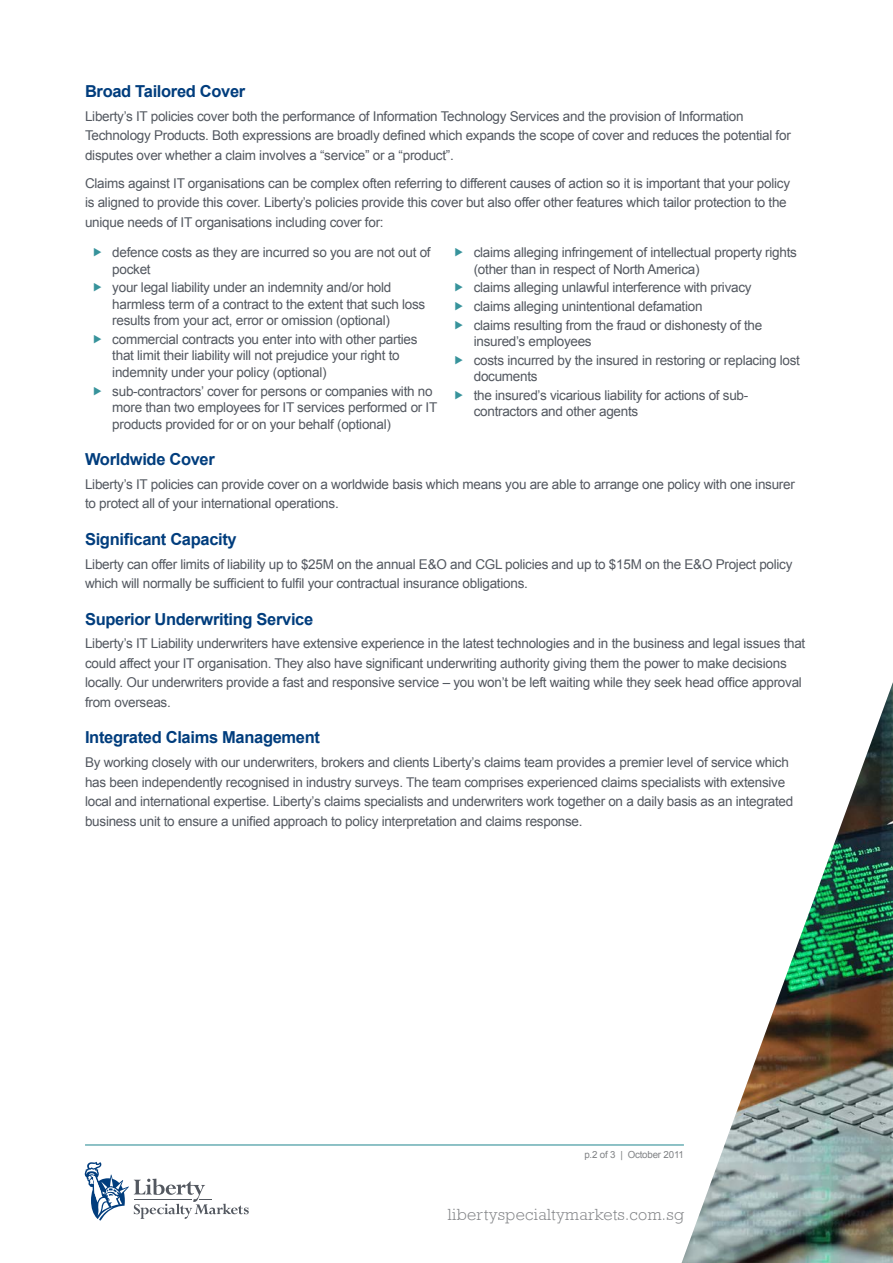
<style>
.page{position:relative;width:893px;height:1263px;background:#fff}
.page>*{position:absolute;margin:0;border:0;box-sizing:border-box;transform-origin:0 0}
.SUB_HEAD_02{font:700 16.5px "Arial";letter-spacing:-.02em;color:#013d7d}
.t1{font:300 16.5px "Rockwell Std";letter-spacing:.02em;color:#808285}
.BODY{font:13.5px/19.5px "Arial";letter-spacing:-.02em;color:#535860}
.t2{font:9.75px "Arial";letter-spacing:-.02em;color:#808285}
</style>
<div class="page">
<hr style="left:85px;top:1144px;width:599px;height:1px;background:#37939b">
<svg style="left:85px;top:1162px;width:164px;height:58px"></svg>
<img style="left:682px;top:682px;width:211px;height:581px">
<p class="SUB_HEAD_02" style="left:85px;top:80px;width:162px">Broad Tailored Cover</p>
<p class="BODY" style="left:85px;top:106px;width:707px">Liberty’s IT policies cover both the performance of Information Technology Services and the provision of Information<br>Technology Products. Both expressions are broadly defined which expands the scope of cover and reduces the potential for disputes over whether a claim involves a “service” or a “product”.</p>
<p class="BODY" style="left:85px;top:173px;width:707px">Claims against IT organisations can be complex often referring to different causes of action so it is important that your policy is aligned to provide this cover. Liberty’s policies provide this cover but also offer other features which tailor protection to the unique needs of IT organisations including cover for:</p>
<p class="BODY" style="left:112px;top:244px;width:320px;line-height:16.5px">defence costs as they are incurred so you are not out of pocket</p>
<p class="BODY" style="left:112px;top:279px;width:315px;line-height:16.5px">your legal liability under an indemnity and/or hold harmless term of a contract to the extent that such loss results from your act, error or omission (optional)</p>
<p class="BODY" style="left:112px;top:331px;width:307px;line-height:16.5px">commercial contracts you enter into with other parties that limit their liability will not prejudice your right to indemnity under your policy (optional)</p>
<p class="BODY" style="left:112px;top:383px;width:327px;line-height:16.5px">sub-contractors’ cover for persons or companies with no more than two employees for IT services performed or IT products provided for or on your behalf (optional)</p>
<p class="BODY" style="left:474px;top:244px;width:325px;line-height:16.5px">claims alleging infringement of intellectual property rights (other than in respect of North America)</p>
<p class="BODY" style="left:474px;top:278px;width:279px">claims alleging unlawful interference with privacy</p>
<p class="BODY" style="left:474px;top:297px;width:230px">claims alleging unintentional defamation</p>
<p class="BODY" style="left:474px;top:317px;width:290px;line-height:16.5px">claims resulting from the fraud or dishonesty of the insured’s employees</p>
<p class="BODY" style="left:474px;top:352px;width:328px;line-height:16.5px">costs incurred by the insured in restoring or replacing lost documents</p>
<p class="BODY" style="left:474px;top:387px;width:276px;line-height:16.5px">the insured’s vicarious liability for actions of sub&shy;contractors and other agents</p>
<p class="SUB_HEAD_02" style="left:85px;top:448px;width:131px">Worldwide Cover</p>
<p class="BODY" style="left:85px;top:474px;width:711px">Liberty’s IT policies can provide cover on a worldwide basis which means you are able to arrange one policy with one insurer to protect all of your international operations.</p>
<p class="SUB_HEAD_02" style="left:85px;top:528px;width:153px">Significant Capacity</p>
<p class="BODY" style="left:85px;top:554px;width:709px">Liberty can offer limits of liability up to $25M on the annual E&amp;O and CGL policies and up to $15M on the E&amp;O Project policy which will normally be sufficient to fulfil your contractual insurance obligations.</p>
<p class="SUB_HEAD_02" style="left:85px;top:608px;width:230px">Superior Underwriting Service</p>
<p class="BODY" style="left:85px;top:634px;width:722px">Liberty’s IT Liability underwriters have extensive experience in the latest technologies and in the business and legal issues that could affect your IT organisation. They also have significant underwriting authority giving them the power to make decisions locally. Our underwriters provide a fast and responsive service – you won’t be left waiting while they seek head office approval from overseas.</p>
<p class="SUB_HEAD_02" style="left:85px;top:727px;width:236px">Integrated Claims Management</p>
<p class="BODY" style="left:85px;top:753px;width:710px">By working closely with our underwriters, brokers and clients Liberty’s claims team provides a premier level of service which has been independently recognised in industry surveys. The team comprises experienced claims specialists with extensive local and international expertise. Liberty’s claims specialists and underwriters work together on a daily basis as an integrated business unit to ensure a unified approach to policy interpretation and claims response.</p>
<p class="t2" style="left:584px;top:1148px;width:101px">p.2 of 3 | October 2011</p>
<p class="t1" style="left:448px;top:1205px;width:237px">libertyspecialtymarkets.com.sg</p>
</div>
